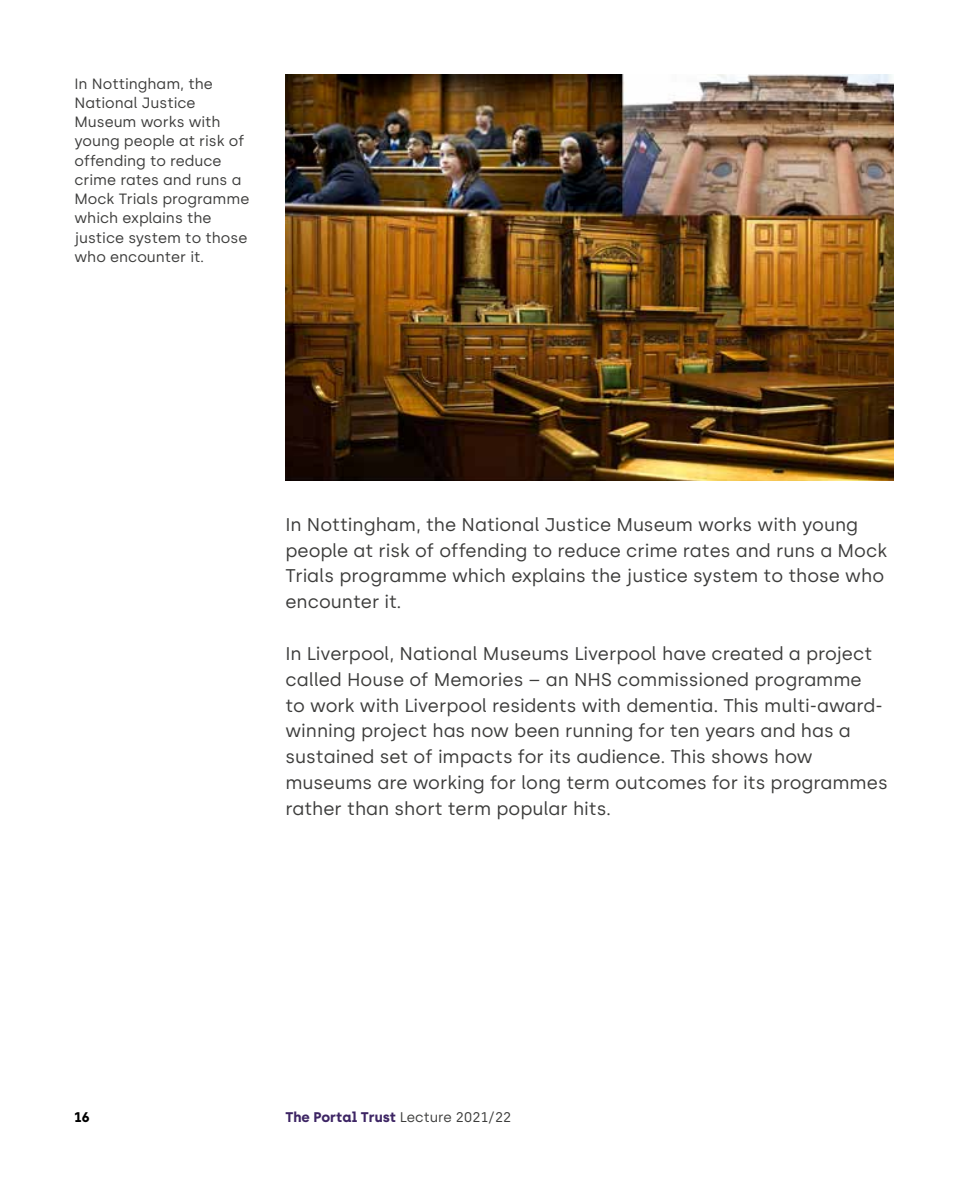
<style>
.page{position:relative;width:968px;height:1191px;background:#fff}
.page>*{position:absolute;margin:0;border:0;box-sizing:border-box;transform-origin:0 0}
.t1{font:18.38px/25.9px "Silka";color:#3c3c3b}
.t2{font:14.88px/19.2px "Silka";color:#3c3c3b}
.t3{font:700 14px "Archia";color:#3d2564}
.t4{font:700 14px "Archia";color:#000}
.s1{font-weight:400;color:#3c3c3b}
</style>
<div class="page">
<img style="left:285px;top:74px;width:608px;height:406px">
<p class="t2" style="left:74px;top:74px;width:176px">In Nottingham, the<br>National Justice<br>Museum works with young people at risk of offending to reduce crime rates and runs a<br>Mock Trials programme which explains the justice system to those who encounter it.</p>
<p class="t1" style="left:285px;top:511px;width:603px">In Nottingham, the National Justice Museum works with young people at risk of offending to reduce crime rates and runs a Mock Trials programme which explains the justice system to those who encounter it.</p>
<p class="t1" style="left:285px;top:640px;width:603px">In Liverpool, National Museums Liverpool have created a project called House of Memories – an NHS commissioned programme<br>to work with Liverpool residents with dementia. This multi-award&shy;winning project has now been running for ten years and has a sustained set of impacts for its audience. This shows how museums are working for long term outcomes for its programmes rather than short term popular hits.</p>
<p class="t4" style="left:74px;top:1108px;width:17px">16</p>
<p class="t3" style="left:285px;top:1108px;width:227px">The Portal Trust <span class="s1">Lecture 2021/22</span></p>
</div>
